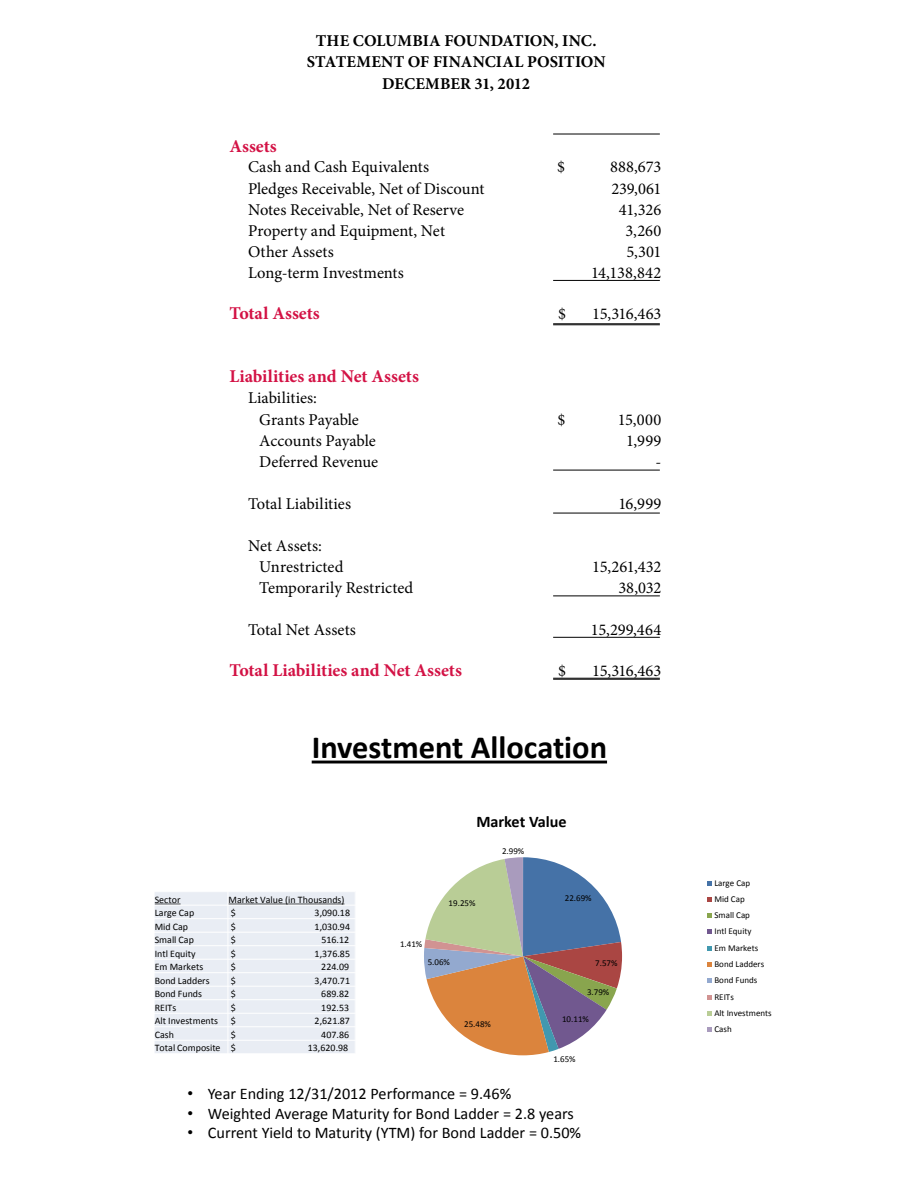
<style>
.page{position:relative;width:918px;height:1188px;background:#fff}
.page>*{position:absolute;margin:0;border:0;box-sizing:border-box;transform-origin:0 0}
.t1{font:700 32.4px "Calibri";color:#000}
.t2{font:700 18px "Minion Pro";color:#d31245}
.t3{font:16.5px/21px "Minion Pro";color:#000}
.t4{font:700 16.5px/21px "Minion Pro";letter-spacing:.005em;color:#000;text-align:center}
.t5{font:16.2px "Calibri";color:#000}
.t6{font:700 16.2px "Calibri";color:#000}
.t7{font:9.9px "Calibri";color:#000}
.t8{font:9px/16.4px "Calibri";color:#000}
.s1{font-family:"Arial"}
</style>
<div class="page">
<svg style="left:424px;top:857px;width:198px;height:198px"></svg>
<svg style="left:707px;top:881px;width:5px;height:4px"></svg>
<svg style="left:707px;top:897px;width:5px;height:5px"></svg>
<svg style="left:707px;top:913px;width:5px;height:5px"></svg>
<svg style="left:707px;top:929px;width:5px;height:5px"></svg>
<svg style="left:707px;top:946px;width:5px;height:5px"></svg>
<svg style="left:707px;top:962px;width:5px;height:5px"></svg>
<svg style="left:707px;top:978px;width:5px;height:5px"></svg>
<svg style="left:707px;top:995px;width:5px;height:5px"></svg>
<svg style="left:707px;top:1011px;width:5px;height:5px"></svg>
<svg style="left:707px;top:1027px;width:5px;height:5px"></svg>
<div style="left:154px;top:892px;width:74px;height:13px;background:#e9edf4"></div>
<div style="left:228px;top:892px;width:127px;height:13px;background:#e9edf4"></div>
<div style="left:154px;top:905px;width:74px;height:14px;background:#e9edf4"></div>
<div style="left:228px;top:905px;width:127px;height:14px;background:#e9edf4"></div>
<div style="left:154px;top:919px;width:74px;height:13px;background:#e9edf4"></div>
<div style="left:228px;top:919px;width:127px;height:13px;background:#e9edf4"></div>
<div style="left:154px;top:932px;width:74px;height:14px;background:#e9edf4"></div>
<div style="left:228px;top:932px;width:127px;height:14px;background:#e9edf4"></div>
<div style="left:154px;top:946px;width:74px;height:13px;background:#e9edf4"></div>
<div style="left:228px;top:946px;width:127px;height:13px;background:#e9edf4"></div>
<div style="left:154px;top:959px;width:74px;height:14px;background:#e9edf4"></div>
<div style="left:228px;top:959px;width:127px;height:14px;background:#e9edf4"></div>
<div style="left:154px;top:973px;width:74px;height:13px;background:#e9edf4"></div>
<div style="left:228px;top:973px;width:127px;height:13px;background:#e9edf4"></div>
<div style="left:154px;top:986px;width:74px;height:14px;background:#e9edf4"></div>
<div style="left:228px;top:986px;width:127px;height:14px;background:#e9edf4"></div>
<div style="left:154px;top:1000px;width:74px;height:13px;background:#e9edf4"></div>
<div style="left:228px;top:1000px;width:127px;height:13px;background:#e9edf4"></div>
<div style="left:154px;top:1013px;width:74px;height:14px;background:#e9edf4"></div>
<div style="left:228px;top:1013px;width:127px;height:14px;background:#e9edf4"></div>
<div style="left:154px;top:1027px;width:74px;height:13px;background:#e9edf4"></div>
<div style="left:228px;top:1027px;width:127px;height:13px;background:#e9edf4"></div>
<div style="left:154px;top:1040px;width:74px;height:14px;background:#e9edf4"></div>
<div style="left:228px;top:1040px;width:127px;height:14px;background:#e9edf4"></div>
<hr style="left:227px;top:891px;width:1px;height:163px;background:#fff">
<hr style="left:154px;top:905px;width:202px;height:1px;background:#fff">
<hr style="left:154px;top:918px;width:202px;height:1px;background:#fff">
<hr style="left:154px;top:932px;width:202px;height:1px;background:#fff">
<hr style="left:154px;top:945px;width:202px;height:1px;background:#fff">
<hr style="left:154px;top:959px;width:202px;height:1px;background:#fff">
<hr style="left:154px;top:972px;width:202px;height:1px;background:#fff">
<hr style="left:154px;top:986px;width:202px;height:1px;background:#fff">
<hr style="left:154px;top:999px;width:202px;height:1px;background:#fff">
<hr style="left:154px;top:1013px;width:202px;height:1px;background:#fff">
<hr style="left:154px;top:1026px;width:202px;height:1px;background:#fff">
<hr style="left:154px;top:1040px;width:202px;height:1px;background:#fff">
<hr style="left:154px;top:891px;width:1px;height:163px;background:#fff">
<hr style="left:154px;top:1053px;width:202px;height:1px;background:#fff">
<svg style="left:155px;top:904px;width:26px;height:1px"></svg>
<svg style="left:229px;top:904px;width:115px;height:1px"></svg>
<svg style="left:312px;top:761px;width:295px;height:2px"></svg>
<hr style="left:553px;top:679px;width:107px;height:1px;background:#000">
<hr style="left:553px;top:678px;width:107px;height:1px;background:#000">
<hr style="left:553px;top:637px;width:107px;height:1px;background:#000">
<hr style="left:553px;top:596px;width:107px;height:1px;background:#000">
<hr style="left:553px;top:513px;width:107px;height:1px;background:#000">
<hr style="left:553px;top:470px;width:107px;height:1px;background:#000">
<hr style="left:553px;top:325px;width:107px;height:1px;background:#000">
<hr style="left:553px;top:324px;width:107px;height:1px;background:#000">
<hr style="left:553px;top:280px;width:107px;height:1px;background:#000">
<hr style="left:553px;top:134px;width:107px;height:1px;background:#000">
<p class="t4" style="left:307px;top:31px;width:300px">THE COLUMBIA FOUNDATION, INC.<br>STATEMENT OF FINANCIAL POSITION<br>DECEMBER 31, 2012</p>
<p class="t2" style="left:229px;top:133px;width:49px">Assets</p>
<p class="t3" style="left:248px;top:157px;width:183px">Cash and Cash Equivalents</p>
<p class="t3" style="left:557px;top:157px;width:9px">$</p>
<p class="t3" style="left:610px;top:157px;width:53px">888,673</p>
<p class="t3" style="left:248px;top:178px;width:238px">Pledges Receivable, Net of Discount</p>
<p class="t3" style="left:611px;top:178px;width:51px">239,061</p>
<p class="t3" style="left:248px;top:199px;width:218px">Notes Receivable, Net of Reserve</p>
<p class="t3" style="left:619px;top:199px;width:44px">41,326</p>
<p class="t3" style="left:248px;top:220px;width:199px">Property and Equipment, Net</p>
<p class="t3" style="left:626px;top:220px;width:37px">3,260</p>
<p class="t3" style="left:248px;top:241px;width:87px">Other Assets</p>
<p class="t3" style="left:626px;top:241px;width:36px">5,301</p>
<p class="t3" style="left:248px;top:262px;width:157px">Long-term Investments</p>
<p class="t3" style="left:591px;top:262px;width:72px">14,138,842</p>
<p class="t2" style="left:229px;top:301px;width:92px">Total Assets</p>
<p class="t3" style="left:558px;top:304px;width:9px">$</p>
<p class="t3" style="left:592px;top:304px;width:71px">15,316,463</p>
<p class="t2" style="left:229px;top:364px;width:191px">Liabilities and Net Assets</p>
<p class="t3" style="left:259px;top:388px;width:101px;text-indent:-11px">Liabilities:<br>Grants Payable</p>
<p class="t3" style="left:557px;top:409px;width:9px">$</p>
<p class="t3" style="left:618px;top:409px;width:45px">15,000</p>
<p class="t3" style="left:259px;top:430px;width:118px">Accounts Payable</p>
<p class="t3" style="left:626px;top:430px;width:37px">1,999</p>
<p class="t3" style="left:259px;top:451px;width:120px">Deferred Revenue</p>
<p class="t3" style="left:655px;top:451px;width:7px">-</p>
<p class="t3" style="left:248px;top:493px;width:105px">Total Liabilities</p>
<p class="t3" style="left:618px;top:493px;width:44px">16,999</p>
<p class="t3" style="left:259px;top:535px;width:86px;text-indent:-11px">Net Assets:<br>Unrestricted</p>
<p class="t3" style="left:592px;top:556px;width:71px">15,261,432</p>
<p class="t3" style="left:259px;top:577px;width:155px">Temporarily Restricted</p>
<p class="t3" style="left:618px;top:577px;width:44px">38,032</p>
<p class="t3" style="left:248px;top:619px;width:109px">Total Net Assets</p>
<p class="t3" style="left:591px;top:619px;width:72px">15,299,464</p>
<p class="t2" style="left:229px;top:658px;width:234px">Total Liabilities and Net Assets</p>
<p class="t3" style="left:558px;top:661px;width:9px">$</p>
<p class="t3" style="left:592px;top:661px;width:71px">15,316,463</p>
<h1 class="t1" style="left:312px;top:726px;width:297px">Investment Allocation</h1>
<p class="t6" style="left:476px;top:811px;width:92px">Market Value</p>
<p class="t8" style="left:502px;top:842px;width:24px">2.99%</p>
<p class="t8" style="left:565px;top:890px;width:28px">22.69%</p>
<p class="t7" style="left:155px;top:893px;width:27px">Sector</p>
<p class="t7" style="left:229px;top:893px;width:117px">Market Value (in Thousands)</p>
<p class="t7" style="left:155px;top:907px;width:41px">Large Cap</p>
<p class="t7" style="left:231px;top:907px;width:7px">$</p>
<p class="t7" style="left:315px;top:907px;width:37px">3,090.18</p>
<p class="t7" style="left:155px;top:920px;width:35px">Mid Cap</p>
<p class="t7" style="left:231px;top:920px;width:7px">$</p>
<p class="t7" style="left:315px;top:920px;width:37px">1,030.94</p>
<p class="t7" style="left:155px;top:934px;width:41px">Small Cap</p>
<p class="t7" style="left:231px;top:934px;width:7px">$</p>
<p class="t7" style="left:321px;top:934px;width:29px">516.12</p>
<p class="t7" style="left:155px;top:947px;width:42px">Intl Equity</p>
<p class="t7" style="left:231px;top:947px;width:7px">$</p>
<p class="t7" style="left:315px;top:947px;width:37px">1,376.85</p>
<p class="t7" style="left:155px;top:961px;width:50px">Em Markets</p>
<p class="t7" style="left:231px;top:961px;width:7px">$</p>
<p class="t7" style="left:321px;top:961px;width:29px">224.09</p>
<p class="t7" style="left:155px;top:974px;width:56px">Bond Ladders</p>
<p class="t7" style="left:231px;top:974px;width:7px">$</p>
<p class="t7" style="left:315px;top:974px;width:37px">3,470.71</p>
<p class="t7" style="left:155px;top:988px;width:49px">Bond Funds</p>
<p class="t7" style="left:231px;top:988px;width:7px">$</p>
<p class="t7" style="left:321px;top:988px;width:29px">689.82</p>
<p class="t7" style="left:155px;top:1001px;width:23px">REITs</p>
<p class="t7" style="left:231px;top:1001px;width:7px">$</p>
<p class="t7" style="left:321px;top:1001px;width:29px">192.53</p>
<p class="t7" style="left:155px;top:1015px;width:65px">Alt Investments</p>
<p class="t7" style="left:231px;top:1015px;width:7px">$</p>
<p class="t7" style="left:315px;top:1015px;width:37px">2,621.87</p>
<p class="t7" style="left:155px;top:1028px;width:21px">Cash</p>
<p class="t7" style="left:231px;top:1028px;width:7px">$</p>
<p class="t7" style="left:321px;top:1028px;width:29px">407.86</p>
<p class="t7" style="left:155px;top:1042px;width:83px">Total Composite $</p>
<p class="t7" style="left:308px;top:1042px;width:42px">13,620.98</p>
<p class="t5" style="left:188px;top:1084px;width:325px"><span class="s1">•</span> Year Ending 12/31/2012 Performance = 9.46%</p>
<p class="t5" style="left:188px;top:1103px;width:388px"><span class="s1">•</span> Weighted Average Maturity for Bond Ladder = 2.8 years</p>
<p class="t5" style="left:188px;top:1122px;width:395px"><span class="s1">•</span> Current Yield to Maturity (YTM) for Bond Ladder = 0.50%</p>
<p class="t8" style="left:449px;top:894px;width:28px">19.25%</p>
<p class="t8" style="left:400px;top:936px;width:24px">1.41%</p>
<p class="t8" style="left:428px;top:954px;width:24px">5.06%</p>
<p class="t8" style="left:595px;top:955px;width:24px">7.57%</p>
<p class="t8" style="left:587px;top:984px;width:24px">3.79%</p>
<p class="t8" style="left:562px;top:1011px;width:28px">10.11%</p>
<p class="t8" style="left:553px;top:1050px;width:24px">1.65%</p>
<p class="t8" style="left:464px;top:1016px;width:28px">25.48%</p>
<p class="t8" style="left:714px;top:874px;width:59px">Large Cap<br>Mid Cap<br>Small Cap<br>Intl Equity<br>Em Markets<br>Bond Ladders<br>Bond Funds<br>REITs<br>Alt Investments<br>Cash</p>
</div>
